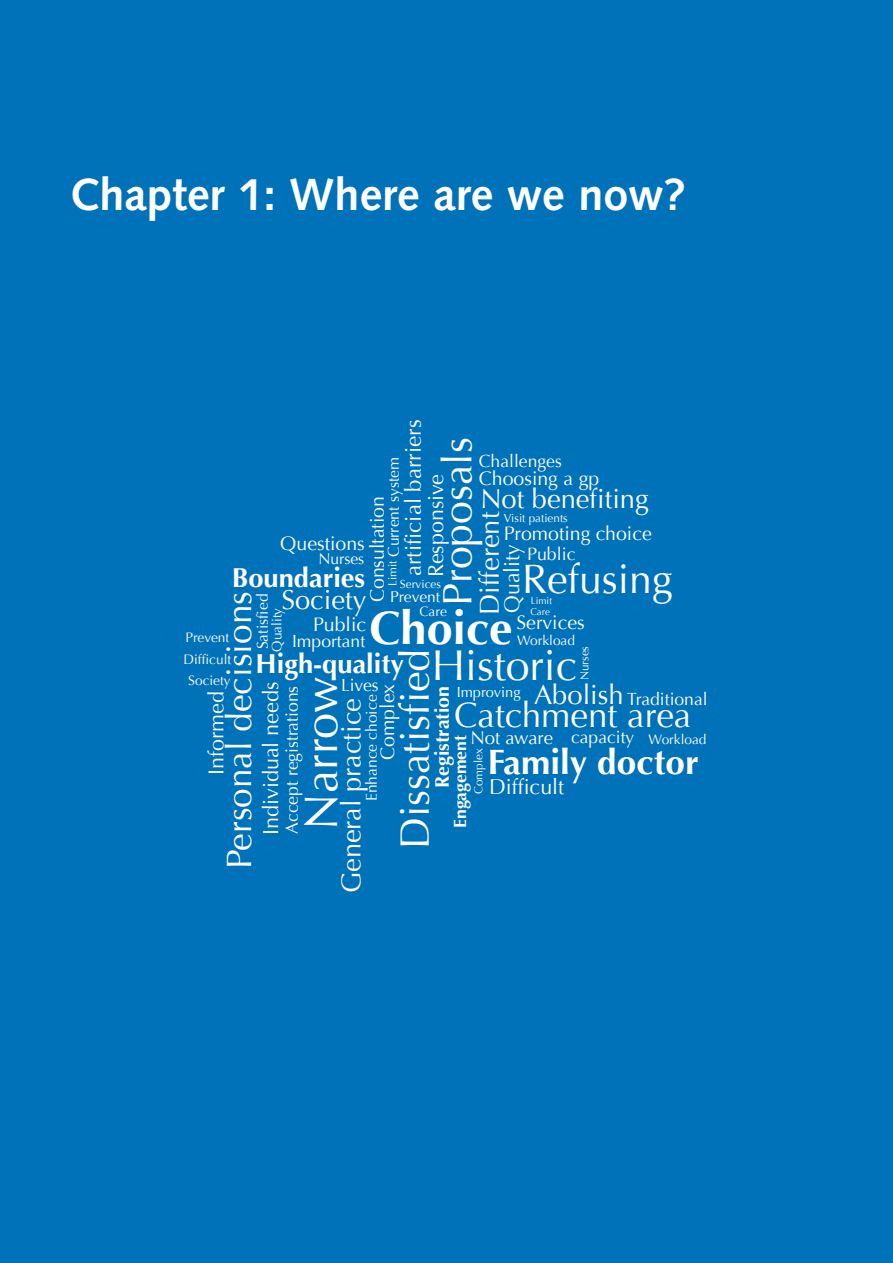
<style>
.page{position:relative;width:893px;height:1263px;background:#0072ba}
.page>*{position:absolute;margin:0;border:0;box-sizing:border-box;transform-origin:0 0}
.t1{font:700 46.8px "Optima";color:#fff}
.t2{font:46.8px "Optima";color:#fff}
._00_-_Chapter_Head{font:700 45px "Syntax";color:#fff}
.t3{font:42.9px "Optima";color:#fff}
.t4{font:40.95px "Optima";color:#fff}
.t5{font:35.1px "Optima";color:#fff}
.t6{font:700 35.1px "Optima";color:#fff}
.t7{font:27.3px "Optima";color:#fff}
.t8{font:700 27.3px "Optima";color:#fff}
.t9{font:22.35px "Optima";color:#fff}
.t10{font:21.6px "Optima";color:#fff}
.t11{font:21.45px "Optima";color:#fff}
.t12{font:21.3px "Optima";color:#fff}
.t13{font:19.5px "Optima";color:#fff}
.t14{font:700 19.5px "Optima";color:#fff}
.t15{font:18.6px "Optima";color:#fff}
.t16{font:17.85px "Optima";color:#fff}
.t17{font:17.55px "Optima";color:#fff}
.t18{font:700 17.55px "Optima";color:#fff}
.t19{font:15.6px "Optima";color:#fff}
.t20{font:14.7px "Optima";color:#fff}
.t21{font:13.65px "Optima";color:#fff}
.t22{font:11.7px "Optima";color:#fff}
.t23{font:9.75px "Optima";color:#fff}
.s1{font-size:13.65px}
</style>
<div class="page">
<p class="_00_-_Chapter_Head" style="left:70px;top:169px;width:618px">Chapter 1: Where are we now?</p>
<p class="t9" style="left:400px;top:576px;width:158px;rotate:-90deg">artificial barriers</p>
<h3 class="t4" style="left:434px;top:606px;width:170px;rotate:-90deg">Proposals</h3>
<p class="t17" style="left:479px;top:451px;width:84px">Challenges</p>
<p class="t19" style="left:385px;top:557px;width:101px;rotate:-90deg">Current system</p>
<p class="t13" style="left:479px;top:467px;width:122px">Choosing a gp</p>
<p class="t11" style="left:423px;top:577px;width:105px;rotate:-90deg">Responsive</p>
<h3 class="t7" style="left:480px;top:483px;width:170px">Not benefiting</h3>
<p class="t22" style="left:504px;top:511px;width:65px">Visit patients</p>
<p class="t13" style="left:366px;top:602px;width:108px;rotate:-90deg">Consultation</p>
<h3 class="t7" style="left:474px;top:615px;width:105px;rotate:-90deg">Different</h3>
<p class="t13" style="left:504px;top:522px;width:150px">Promoting choice</p>
<p class="t13" style="left:280px;top:532px;width:86px">Questions</p>
<p class="t12" style="left:499px;top:613px;width:70px;rotate:-90deg">Quality</p>
<p class="t16" style="left:527px;top:543px;width:50px">Public</p>
<p class="t19" style="left:318px;top:550px;width:47px">Nurses</p>
<p class="t22" style="left:386px;top:586px;width:27px;rotate:-90deg">Limit</p>
<h3 class="t4" style="left:522px;top:555px;width:152px">Refusing</h3>
<h3 class="t8" style="left:232px;top:562px;width:135px">Boundaries</h3>
<p class="t22" style="left:400px;top:578px;width:42px">Services</p>
<h3 class="t7" style="left:281px;top:584px;width:86px">Society</h3>
<p class="t19" style="left:390px;top:588px;width:52px">Prevent</p>
<h3 class="t5" style="left:219px;top:869px;width:279px;rotate:-90deg">Personal decisions</h3>
<p class="t19" style="left:254px;top:649px;width:57px;rotate:-90deg">Satisfied</p>
<p class="t21" style="left:419px;top:604px;width:29px">Care</p>
<p class="t23" style="left:531px;top:595px;width:23px">Limit</p>
<p class="t21" style="left:269px;top:652px;width:45px;rotate:-90deg">Quality</p>
<p class="t23" style="left:530px;top:606px;width:21px">Care</p>
<h1 class="t1" style="left:369px;top:601px;width:145px">Choice</h1>
<h3 class="t8" style="left:256px;top:648px;width:150px">High-quality</h3>
<p class="t13" style="left:516px;top:611px;width:70px">Services</p>
<p class="t13" style="left:313px;top:613px;width:55px">Public</p>
<p class="t17" style="left:292px;top:631px;width:75px">Important</p>
<p class="t21" style="left:185px;top:630px;width:45px">Prevent</p>
<p class="t21" style="left:517px;top:632px;width:59px">Workload</p>
<p class="t22" style="left:578px;top:680px;width:36px;rotate:-90deg">Nurses</p>
<h3 class="t3" style="left:432px;top:641px;width:147px">Historic</h3>
<h3 class="t4" style="left:391px;top:849px;width:202px;rotate:-90deg">Dissatisfied</h3>
<p class="t21" style="left:183px;top:651px;width:49px">Difficult</p>
<p class="t21" style="left:188px;top:672px;width:44px">Society</p>
<h1 class="t2" style="left:294px;top:830px;width:154px;rotate:-90deg">Narrow</h1>
<p class="t20" style="left:457px;top:683px;width:66px">Improving</p>
<p class="t17" style="left:341px;top:674px;width:39px">Lives</p>
<p class="t10" style="left:258px;top:835px;width:155px;rotate:-90deg">Individual needs</p>
<h3 class="t7" style="left:534px;top:679px;width:91px">Abolish</h3>
<p class="t13" style="left:376px;top:760px;width:77px;rotate:-90deg">Complex</p>
<p class="t17" style="left:282px;top:834px;width:150px;rotate:-90deg">Accept registrations</p>
<p class="t14" style="left:431px;top:788px;width:103px;rotate:-90deg">Registration</p>
<p class="t17" style="left:627px;top:688px;width:82px">Traditional</p>
<p class="t11" style="left:204px;top:775px;width:85px;rotate:-90deg">Informed</p>
<p class="t19" style="left:363px;top:801px;width:108px;rotate:-90deg">Enhance choice</p>
<h3 class="t7" style="left:335px;top:893px;width:197px;rotate:-90deg">General practice</h3>
<h3 class="t5" style="left:454px;top:695px;width:239px">Catchment area</h3>
<p class="t17" style="left:571px;top:727px;width:137px">capacity <span class="s1">Workload</span></p>
<p class="t15" style="left:470px;top:727px;width:84px">Not aware</p>
<p class="t18" style="left:450px;top:828px;width:94px;rotate:-90deg">Engagement</p>
<h3 class="t6" style="left:488px;top:741px;width:212px">Family doctor</h3>
<p class="t22" style="left:472px;top:794px;width:47px;rotate:-90deg">Complex</p>
<p class="t11" style="left:489px;top:774px;width:77px">Difficult</p>
</div>
